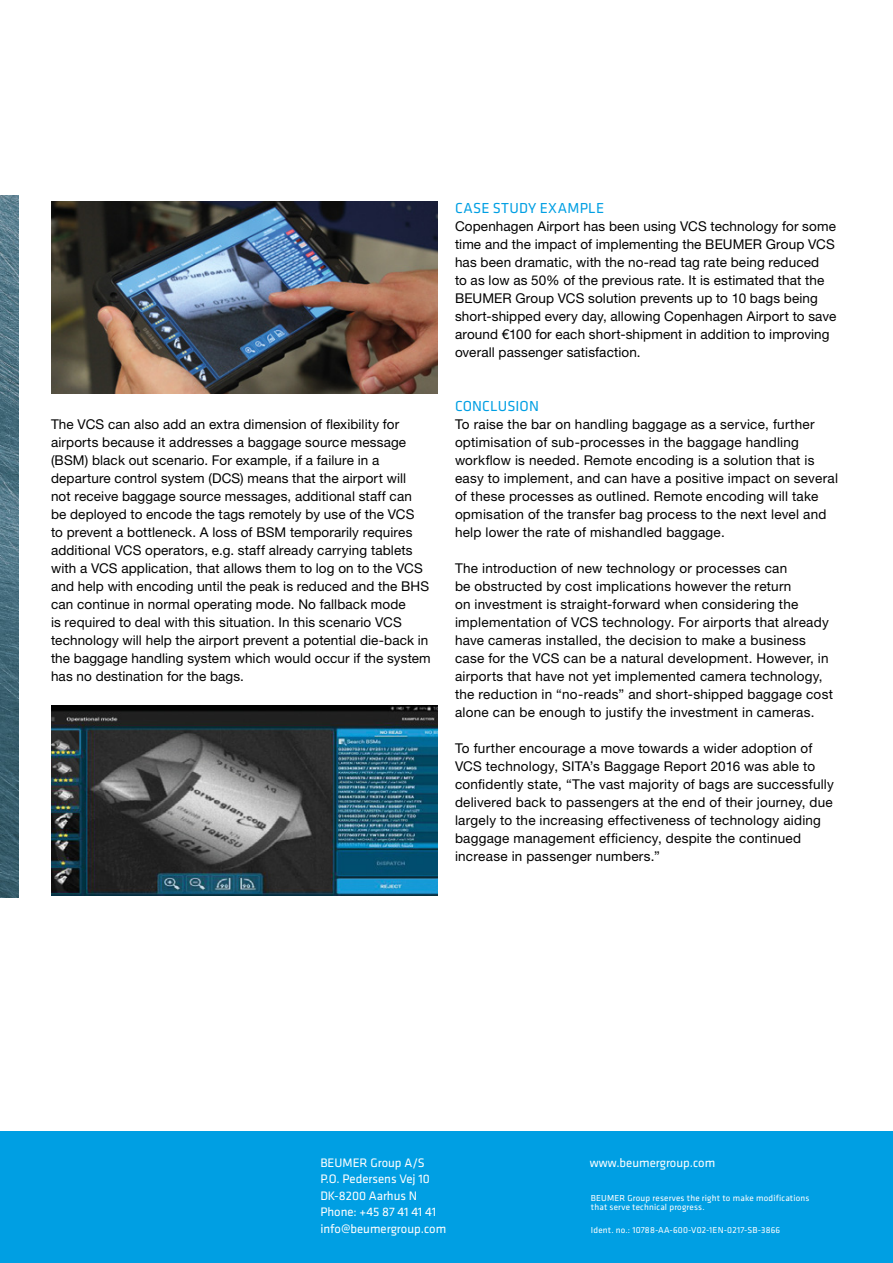
<style>
.page{position:relative;width:893px;height:1263px;background:#fff}
.page>*{position:absolute;margin:0;border:0;box-sizing:border-box;transform-origin:0 0}
.BEU_Subhead_Reg_10pt{font:15px "Klavika";letter-spacing:.03em;color:#009fe3}
.BEU_Subhead_Reg_10pt-2{font:15px "Klavika";letter-spacing:.01em;color:#009fe3}
._04_Copy{font:13.5px/18px "Helvetica Neue LT Std";letter-spacing:.015em;color:#000}
.BEU_RS_L4_5_Adresse{font:12.75px "Klavika";color:#fff}
.BEU_RS_L4_5_Ident_Nr{font:9px/9px "Klavika";letter-spacing:.02em;color:#fff}
</style>
<div class="page">
<img style="left:51px;top:202px;width:387px;height:191px">
<img style="left:51px;top:706px;width:387px;height:190px">
<img style="left:0;top:195px;width:18px;height:702px">
<div style="left:0;top:1131px;width:893px;height:132px;background:#009fe3"></div>
<p class="_04_Copy" style="left:51px;top:415px;width:381px">The VCS can also add an extra dimension of flexibility for airports because it addresses a baggage source message (BSM) black out scenario. For example, if a failure in a departure control system (DCS) means that the airport will<br>not receive baggage source messages, additional staff can<br>be deployed to encode the tags remotely by use of the VCS<br>to prevent a bottleneck. A loss of BSM temporarily requires additional VCS operators, e.g. staff already carrying tablets with a VCS application, that allows them to log on to the VCS and help with encoding until the peak is reduced and the BHS can continue in normal operating mode. No fallback mode<br>is required to deal with this situation. In this scenario VCS technology will help the airport prevent a potential die-back in the baggage handling system which would occur if the system has no destination for the bags.</p>
<p class="BEU_Subhead_Reg_10pt" style="left:455px;top:198px;width:151px">CASE STUDY EXAMPLE</p>
<p class="_04_Copy" style="left:455px;top:217px;width:383px">Copenhagen Airport has been using VCS technology for some time and the impact of implementing the BEUMER Group VCS has been dramatic, with the no-read tag rate being reduced<br>to as low as 50% of the previous rate. It is estimated that the BEUMER Group VCS solution prevents up to 10 bags being short-shipped every day, allowing Copenhagen Airport to save around €100 for each short-shipment in addition to improving overall passenger satisfaction.</p>
<p class="BEU_Subhead_Reg_10pt-2" style="left:455px;top:396px;width:85px">CONCLUSION</p>
<p class="_04_Copy" style="left:455px;top:415px;width:384px">To raise the bar on handling baggage as a service, further optimisation of sub-processes in the baggage handling workflow is needed. Remote encoding is a solution that is easy to implement, and can have a positive impact on several of these processes as outlined. Remote encoding will take opmisation of the transfer bag process to the next level and help lower the rate of mishandled baggage.</p>
<p class="_04_Copy" style="left:455px;top:559px;width:379px">The introduction of new technology or processes can<br>be obstructed by cost implications however the return<br>on investment is straight-forward when considering the implementation of VCS technology. For airports that already have cameras installed, the decision to make a business case for the VCS can be a natural development. However, in airports that have not yet implemented camera technology, the reduction in “no-reads” and short-shipped baggage cost alone can be enough to justify the investment in cameras.</p>
<p class="_04_Copy" style="left:455px;top:739px;width:380px">To further encourage a move towards a wider adoption of VCS technology, SITA’s Baggage Report 2016 was able to confidently state, “The vast majority of bags are successfully delivered back to passengers at the end of their journey, due largely to the increasing effectiveness of technology aiding baggage management efficiency, despite the continued increase in passenger numbers.”</p>
<p class="BEU_RS_L4_5_Adresse" style="left:320px;top:1154px;width:106px">BEUMER Group A/S</p>
<p class="BEU_RS_L4_5_Adresse" style="left:320px;top:1170px;width:111px">P.O. Pedersens Vej 10</p>
<p class="BEU_RS_L4_5_Adresse" style="left:320px;top:1187px;width:98px">DK-8200 Aarhus N</p>
<p class="BEU_RS_L4_5_Adresse" style="left:320px;top:1203px;width:117px">Phone: +45 87 41 41 41</p>
<p class="BEU_RS_L4_5_Adresse" style="left:320px;top:1220px;width:127px">info@beumergroup.com</p>
<p class="BEU_RS_L4_5_Adresse" style="left:590px;top:1154px;width:127px">www.beumergroup.com</p>
<p class="BEU_RS_L4_5_Ident_Nr" style="left:591px;top:1193px;width:220px">BEUMER Group reserves the right to make modifications that serve technical progress.</p>
<p class="BEU_RS_L4_5_Ident_Nr" style="left:591px;top:1225px;width:191px">Ident. no.: 10788-AA-600-V02-1EN-0217-SB-3866</p>
</div>
